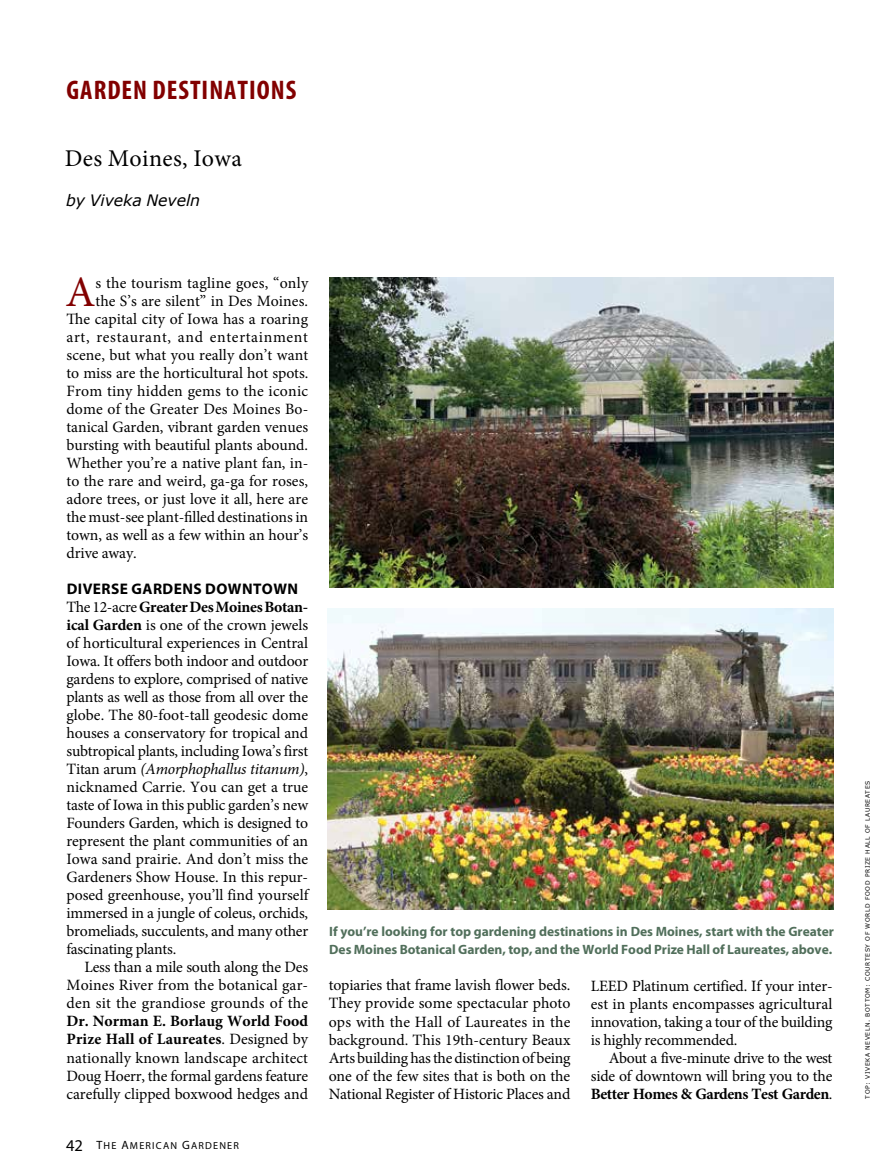
<style>
.page{position:relative;width:891px;height:1175px;background:#fff}
.page>*{position:absolute;margin:0;border:0;box-sizing:border-box;transform-origin:0 0}
.t1{font:43.5px "Minion Pro";color:#820000}
.t2{font:700 condensed 27px "Myriad Pro";letter-spacing:.035em;color:#820000}
.t3{font:24px "Minion Pro";letter-spacing:.015em;color:#000}
.t4{font:15.75px/18px "Minion Pro";letter-spacing:-.005em;color:#000;text-align:justify}
.t5{font:15.75px "Minion Pro";letter-spacing:.015em;color:#000}
.t6{font:15.75px "Minion Pro";letter-spacing:.04em;color:#000}
.t7{font:italic 15.75px "Verdana";letter-spacing:-.005em;color:#000}
.t8{font:700 15.3px "Myriad Pro";letter-spacing:.03em;color:#000}
.t9{font:700 13.5px/18px "Myriad Pro";letter-spacing:-.005em;color:#516f5b}
.t10{font:10.2px "Myriad Pro Regular SC850";letter-spacing:.12em;color:#000}
.t11{font:6px "Verdana";letter-spacing:.1em;color:#000}
.s1{font-weight:700}
.s2{font-style:italic}
.s3{font-family:"Myriad Pro";font-size:16.5px}
.s4{font-size:12px}
</style>
<div class="page">
<img style="left:329px;top:278px;width:504px;height:309px">
<img style="left:328px;top:608px;width:506px;height:301px">
<h2 class="t2" style="left:67px;top:74px;width:231px">GARDEN DESTINATIONS</h2>
<h3 class="t3" style="left:65px;top:143px;width:179px">Des Moines, Iowa</h3>
<p class="t7" style="left:66px;top:190px;width:136px">by Viveka Neveln</p>
<h1 class="t1" style="left:66px;top:263px;width:32px">A</h1>
<p class="t5" style="left:95px;top:272px;width:214px">s the tourism tagline goes, “only</p>
<p class="t4" style="left:95px;top:292px;width:214px">the S’s are silent” in Des Moines.</p>
<p class="t4" style="left:67px;top:310px;width:243px">The capital city of Iowa has a roaring</p>
<p class="t6" style="left:67px;top:326px;width:243px">art, restaurant, and entertainment</p>
<p class="t4" style="left:67px;top:346px;width:243px">scene, but what you really don’t want</p>
<p class="t4" style="left:67px;top:364px;width:243px">to miss are the horticultural hot spots.</p>
<p class="t5" style="left:67px;top:380px;width:243px">From tiny hidden gems to the iconic</p>
<p class="t4" style="left:67px;top:400px;width:243px">dome of the Greater Des Moines Bo-</p>
<p class="t4" style="left:67px;top:418px;width:243px">tanical Garden, vibrant garden venues</p>
<p class="t4" style="left:67px;top:436px;width:243px">bursting with beautiful plants abound.</p>
<p class="t4" style="left:67px;top:454px;width:243px">Whether you’re a native plant fan, in-</p>
<p class="t4" style="left:67px;top:472px;width:243px">to the rare and weird, ga-ga for roses,</p>
<p class="t4" style="left:67px;top:490px;width:243px">adore trees, or just love it all, here are</p>
<p class="t4" style="left:67px;top:508px;width:243px">the must-see plant-filled destinations in</p>
<p class="t4" style="left:67px;top:526px;width:243px">town, as well as a few within an hour’s</p>
<p class="t4" style="left:67px;top:544px;width:72px">drive away.</p>
<p class="t8" style="left:67px;top:579px;width:233px">DIVERSE GARDENS DOWNTOWN</p>
<p class="t4" style="left:67px;top:598px;width:243px">The 12-acre <span class="s1">Greater Des Moines Botan&shy;ical Garden</span> is one of the crown jewels of horticultural experiences in Central Iowa. It offers both indoor and outdoor gardens to explore, comprised of native plants as well as those from all over the globe. The 80-foot-tall geodesic dome houses a conservatory for tropical and subtropical plants, including Iowa’s first Titan arum <span class="s2">(Amorphophallus titanum)</span>, nicknamed Carrie. You can get a true taste of Iowa in this public garden’s new Founders Garden, which is designed to represent the plant communities of an Iowa sand prairie. And don’t miss the Gardeners Show House. In this repur&shy;posed greenhouse, you’ll find yourself immersed in a jungle of coleus, orchids, bromeliads, succulents, and many other fascinating plants.</p>
<p class="t4" style="left:67px;top:958px;width:243px;text-indent:18px">Less than a mile south along the Des Moines River from the botanical gar&shy;den sit the grandiose grounds of the</p>
<p class="t4" style="left:67px;top:1012px;width:243px"><span class="s1">Dr. Norman E. Borlaug World Food Prize Hall of Laureates</span>. Designed by nationally known landscape architect Doug Hoerr, the formal gardens feature carefully clipped boxwood hedges and</p>
<p class="t10" style="left:66px;top:1139px;width:175px"><span class="s3">42</span> <span class="s4">T</span>HE <span class="s4">A</span>MERICAN <span class="s4">G</span>ARDENER</p>
<p class="t9" style="left:329px;top:922px;width:506px">If you’re looking for top gardening destinations in Des Moines, start with the Greater<br>Des Moines Botanical Garden, top, and the World Food Prize Hall of Laureates, above.</p>
<p class="t4" style="left:329px;top:976px;width:243px">topiaries that frame lavish flower beds.<br>They provide some spectacular photo ops with the Hall of Laureates in the background. This 19th-century Beaux Arts building has the distinction of being one of the few sites that is both on the National Register of Historic Places and</p>
<p class="t4" style="left:591px;top:976px;width:243px">LEED Platinum certified. If your inter&shy;est in plants encompasses agricultural innovation, taking a tour of the building is highly recommended.</p>
<p class="t4" style="left:591px;top:1048px;width:243px;text-indent:18px">About a five-minute drive to the west side of downtown will bring you to the <span class="s1">Better Homes &amp; Gardens Test Garden</span>.</p>
<p class="t11" style="left:864px;top:1098px;width:319px;rotate:-90deg">TOP: VIVEKA NEVELN. BOTTOM: COURTESY OF WORLD FOOD PRIZE HALL OF LAUREATES</p>
</div>
